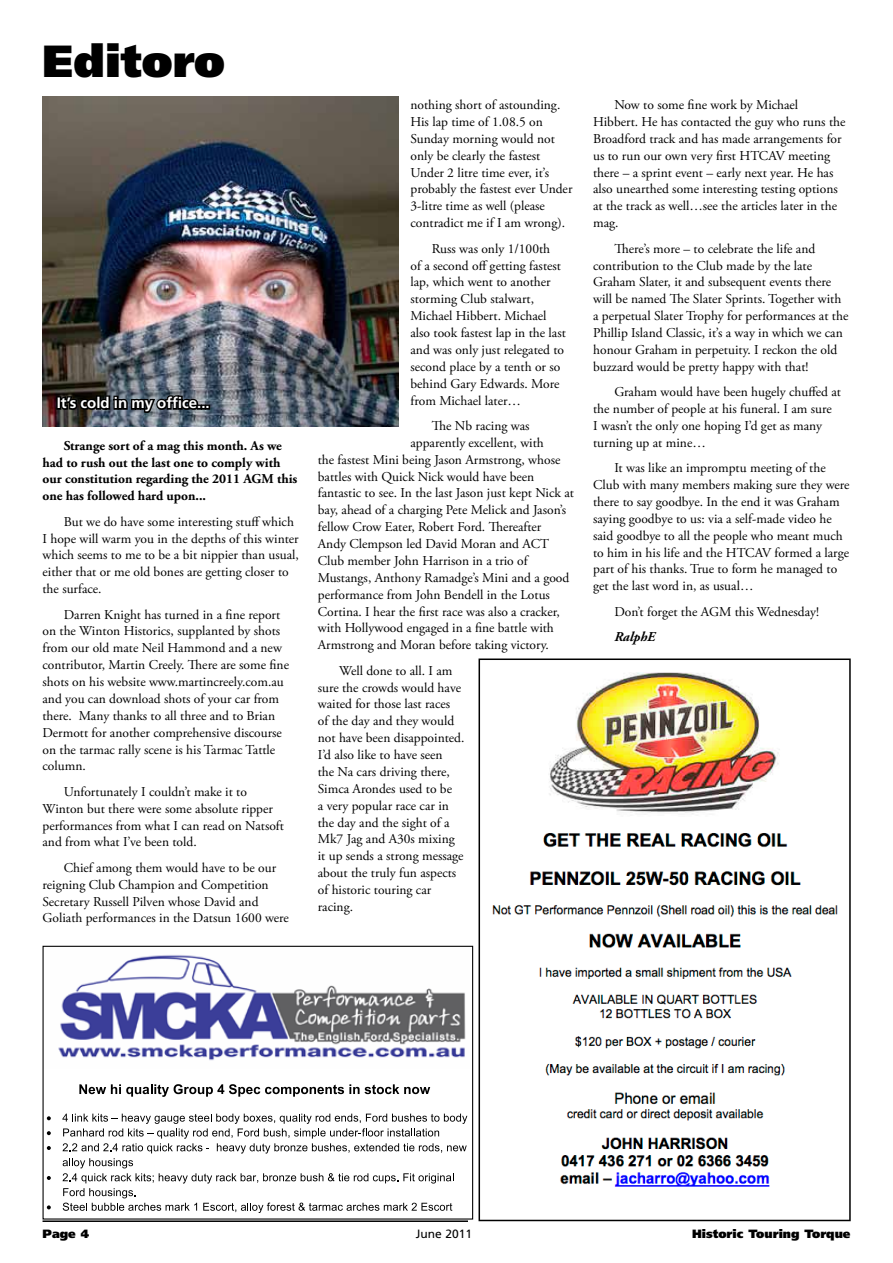
<style>
.page{position:relative;width:893px;height:1263px;background:#fff}
.page>*{position:absolute;margin:0;border:0;box-sizing:border-box;transform-origin:0 0}
.t1{font:900 45px "Frutiger";color:#000}
.t2{font:700 15px "Frutiger";color:#fff}
.t3{font:13.5px/16.8px "Adobe Garamond Pro";color:#000}
.t4{font:700 13.5px/16.8px "Adobe Garamond Pro";color:#000}
.t5{font:italic 700 13.5px "Adobe Garamond Pro";color:#000}
.t6{font:900 12px "Frutiger";color:#000}
.t7{font:12px "Frutiger";color:#000}
</style>
<div class="page">
<hr style="left:43px;top:1220px;width:807px;height:2px;background:#000">
<img style="left:469px;top:658px;width:382px;height:564px">
<img style="left:43px;top:96px;width:356px;height:330px">
<div style="left:43px;top:946px;width:430px;height:273px;background:#fff"></div>
<svg style="left:79px;top:1084px;width:351px;height:13px"></svg>
<svg style="left:47px;top:1116px;width:4px;height:4px"></svg>
<svg style="left:47px;top:1131px;width:4px;height:4px"></svg>
<svg style="left:47px;top:1146px;width:4px;height:4px"></svg>
<svg style="left:47px;top:1176px;width:4px;height:4px"></svg>
<svg style="left:47px;top:1205px;width:4px;height:4px"></svg>
<svg style="left:62px;top:1113px;width:405px;height:100px"></svg>
<img style="left:58px;top:955px;width:408px;height:106px">
<div style="left:43px;top:946px;width:430px;height:273px;border:1px solid #000"></div>
<div style="left:56px;top:396px;width:5px;height:14px;border:3px solid #000"></div>
<svg style="left:58px;top:394px;width:152px;height:31px"></svg>
<h1 class="t1" style="left:43px;top:34px;width:184px">Editoro</h1>
<p class="t2" style="left:57px;top:394px;width:155px">It’s cold in my office...</p>
<p class="t4" style="left:43px;top:437px;width:256px;text-indent:21px">Strange sort of a mag this month. As we had to rush out the last one to comply with our constitution regarding the 2011 AGM this one has followed hard upon...</p>
<p class="t3" style="left:43px;top:513px;width:258px;text-indent:21px">But we do have some interesting stuff which I hope will warm you in the depths of this winter which seems to me to be a bit nippier than usual, either that or me old bones are getting closer to the surface.</p>
<p class="t3" style="left:43px;top:606px;width:248px;text-indent:21px">Darren Knight has turned in a fine report on the Winton Historics, supplanted by shots from our old mate Neil Hammond and a new contributor, Martin Creely. There are some fine shots on his website www.martincreely.com.au and you can download shots of your car from there. Many thanks to all three and to Brian Dermott for another comprehensive discourse on the tarmac rally scene is his Tarmac Tattle column.</p>
<p class="t3" style="left:43px;top:784px;width:243px;text-indent:21px">Unfortunately I couldn’t make it to Winton but there were some absolute ripper performances from what I can read on Natsoft and from what I’ve been told.</p>
<p class="t3" style="left:43px;top:860px;width:248px;text-indent:21px">Chief among them would have to be our reigning Club Champion and Competition Secretary Russell Pilven whose David and Goliath performances in the Datsun 1600 were</p>
<p class="t3" style="left:410px;top:97px;width:163px">nothing short of astounding.<br>His lap time of 1.08.5 on<br>Sunday morning would not only be clearly the fastest<br>Under 2 litre time ever, it’s probably the fastest ever Under<br>3-litre time as well (please contradict me if I am wrong).</p>
<p class="t3" style="left:410px;top:240px;width:157px;text-indent:21px">Russ was only 1/100th<br>of a second off getting fastest lap, which went to another storming Club stalwart,<br>Michael Hibbert. Michael also took fastest lap in the last and was only just relegated to second place by a tenth or so behind Gary Edwards. More from Michael later…</p>
<p class="t3" style="left:432px;top:418px;width:99px">The Nb racing was</p>
<p class="t3" style="left:410px;top:435px;width:135px">apparently excellent, with</p>
<p class="t3" style="left:318px;top:451px;width:244px">the fastest Mini being Jason Armstrong, whose</p>
<p class="t3" style="left:318px;top:468px;width:218px">battles with Quick Nick would have been</p>
<p class="t3" style="left:318px;top:485px;width:258px">fantastic to see. In the last Jason just kept Nick at</p>
<p class="t3" style="left:318px;top:502px;width:250px">bay, ahead of a charging Pete Melick and Jason’s</p>
<p class="t3" style="left:318px;top:519px;width:225px">fellow Crow Eater, Robert Ford. Thereafter</p>
<p class="t3" style="left:318px;top:536px;width:233px">Andy Clempson led David Moran and ACT</p>
<p class="t3" style="left:318px;top:553px;width:211px">Club member John Harrison in a trio of</p>
<p class="t3" style="left:318px;top:570px;width:253px">Mustangs, Anthony Ramadge’s Mini and a good</p>
<p class="t3" style="left:318px;top:586px;width:234px">performance from John Bendell in the Lotus</p>
<p class="t3" style="left:318px;top:603px;width:243px">Cortina. I hear the first race was also a cracker,</p>
<p class="t3" style="left:318px;top:620px;width:238px">with Hollywood engaged in a fine battle with</p>
<p class="t3" style="left:318px;top:637px;width:233px">Armstrong and Moran before taking victory.</p>
<p class="t3" style="left:318px;top:662px;width:148px;text-indent:21px">Well done to all. I am sure the crowds would have waited for those last races<br>of the day and they would not have been disappointed.<br>I’d also like to have seen<br>the Na cars driving there,<br>Simca Arondes used to be<br>a very popular race car in the day and the sight of a<br>Mk7 Jag and A30s mixing it up sends a strong message about the truly fun aspects of historic touring car racing.</p>
<p class="t3" style="left:593px;top:97px;width:254px;text-indent:21px">Now to some fine work by Michael Hibbert. He has contacted the guy who runs the Broadford track and has made arrangements for us to run our own very first HTCAV meeting there – a sprint event – early next year. He has also unearthed some interesting testing options at the track as well…see the articles later in the mag.</p>
<p class="t3" style="left:593px;top:240px;width:257px;text-indent:21px">There’s more – to celebrate the life and contribution to the Club made by the late Graham Slater, it and subsequent events there will be named The Slater Sprints. Together with a perpetual Slater Trophy for performances at the Phillip Island Classic, it’s a way in which we can honour Graham in perpetuity. I reckon the old buzzard would be pretty happy with that!</p>
<p class="t3" style="left:593px;top:384px;width:249px;text-indent:21px">Graham would have been hugely chuffed at the number of people at his funeral. I am sure<br>I wasn’t the only one hoping I’d get as many turning up at mine…</p>
<p class="t3" style="left:593px;top:460px;width:258px;text-indent:21px">It was like an impromptu meeting of the Club with many members making sure they were there to say goodbye. In the end it was Graham saying goodbye to us: via a self-made video he said goodbye to all the people who meant much to him in his life and the HTCAV formed a large part of his thanks. True to form he managed to get the last word in, as usual…</p>
<p class="t3" style="left:614px;top:603px;width:206px">Don’t forget the AGM this Wednesday!</p>
<p class="t5" style="left:614px;top:629px;width:42px">RalphE</p>
<p class="t6" style="left:43px;top:1226px;width:48px">Page 4</p>
<p class="t7" style="left:416px;top:1227px;width:58px">June 2011</p>
<p class="t6" style="left:692px;top:1226px;width:160px">Historic Touring Torque</p>
</div>
